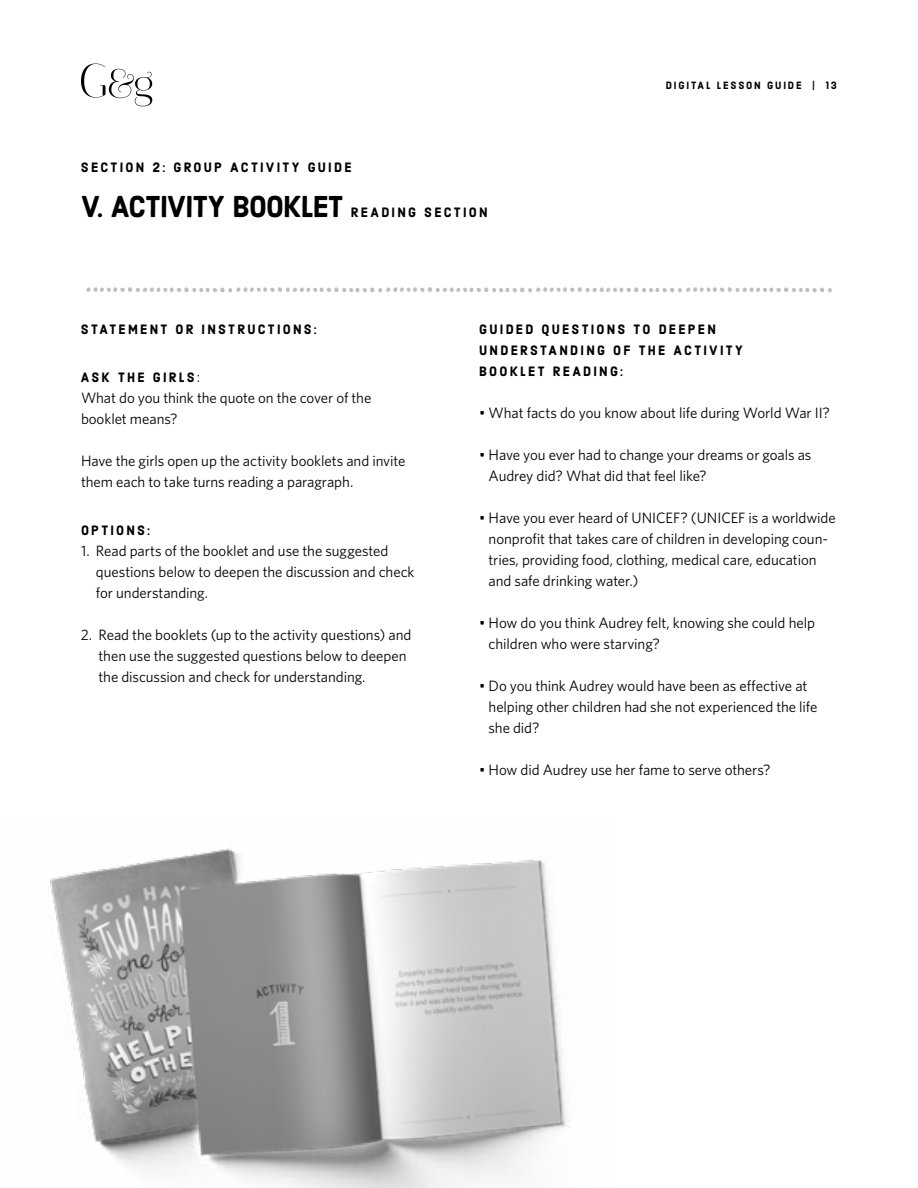
<style>
.page{position:relative;width:918px;height:1188px;background:#fff}
.page>*{position:absolute;margin:0;border:0;box-sizing:border-box;transform-origin:0 0}
.t1{font:54.3px "Harman Extras 1";color:#bcbec0}
.t2{font:30px "Harman Sans";letter-spacing:-.025em;color:#000}
.t3{font:15px/21px "Whitney";letter-spacing:-.005em;color:#000}
.t4{font:13.5px/21px "Harman Sans";letter-spacing:.165em;color:#000}
.t5{font:10.5px "Harman Sans";letter-spacing:.175em;color:#000}
.s1{font-family:"Whitney";font-size:15px}
</style>
<div class="page">
<svg style="left:81px;top:64px;width:71px;height:42px"></svg>
<img style="left:50px;top:848px;width:519px;height:339px">
<p class="t4" style="left:81px;top:157px;width:272px">SECTION 2: GROUP ACTIVITY GUIDE</p>
<h2 class="t2" style="left:81px;top:188px;width:264px">V. ACTIVITY BOOKLET</h2>
<p class="t4" style="left:351px;top:202px;width:138px">READING SECTION</p>
<p class="t5" style="left:666px;top:79px;width:173px">DIGITAL LESSON GUIDE | 13</p>
<h1 class="t1" style="left:81px;top:257px;width:758px">{{{{{</h1>
<p class="t4" style="left:81px;top:319px;width:237px">STATEMENT OR INSTRUCTIONS:</p>
<p class="t4" style="left:81px;top:367px;width:121px">ASK THE GIRLS<span class="s1">:</span></p>
<p class="t3" style="left:81px;top:387px;width:292px">What do you think the quote on the cover of the booklet means?</p>
<p class="t3" style="left:81px;top:450px;width:326px">Have the girls open up the activity booklets and invite them each to take turns reading a paragraph.</p>
<p class="t4" style="left:81px;top:520px;width:71px">OPTIONS:</p>
<p class="t3" style="left:96px;top:540px;width:320px;text-indent:-15px">1. Read parts of the booklet and use the suggested questions below to deepen the discussion and check for understanding.</p>
<p class="t3" style="left:98px;top:624px;width:314px;text-indent:-18px">2. Read the booklets (up to the activity questions) and then use the suggested questions below to deepen the discussion and check for understanding.</p>
<p class="t4" style="left:479px;top:319px;width:265px">GUIDED QUESTIONS TO DEEPEN<br>UNDERSTANDING OF THE ACTIVITY<br>BOOKLET READING:</p>
<p class="t3" style="left:479px;top:402px;width:352px">• What facts do you know about life during World War II?</p>
<p class="t3" style="left:489px;top:444px;width:324px;text-indent:-9px">• Have you ever had to change your dreams or goals as<br>Audrey did? What did that feel like?</p>
<p class="t3" style="left:489px;top:507px;width:349px;text-indent:-9px">• Have you ever heard of UNICEF? (UNICEF is a worldwide nonprofit that takes care of children in developing coun&shy;tries, providing food, clothing, medical care, education and safe drinking water.)</p>
<p class="t3" style="left:489px;top:612px;width:328px;text-indent:-9px">• How do you think Audrey felt, knowing she could help children who were starving?</p>
<p class="t3" style="left:489px;top:675px;width:330px;text-indent:-9px">• Do you think Audrey would have been as effective at helping other children had she not experienced the life she did?</p>
<p class="t3" style="left:479px;top:759px;width:293px">• How did Audrey use her fame to serve others?</p>
</div>
